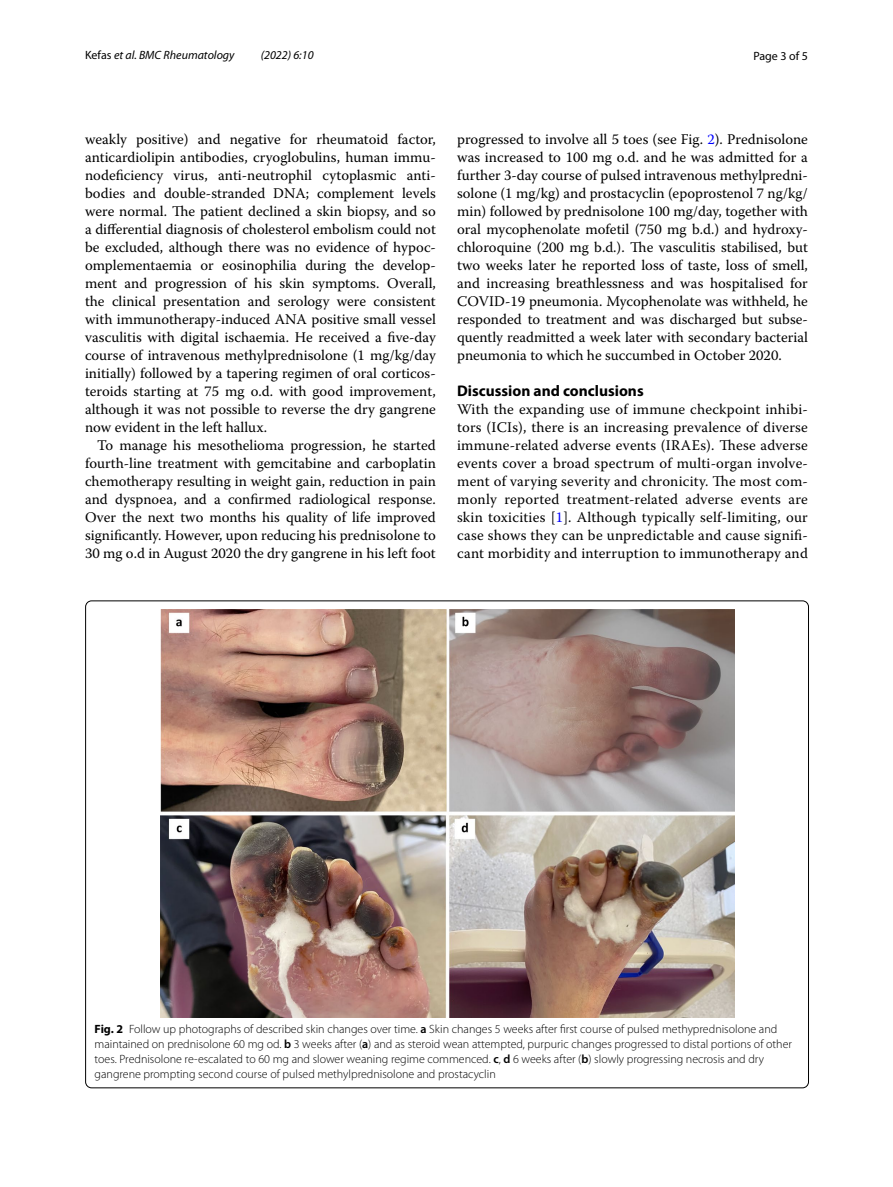
<style>
.page{position:relative;width:893px;height:1187px;background:#fff}
.page>*{position:absolute;margin:0;border:0;box-sizing:border-box;transform-origin:0 0}
.t1{font:700 15.45px "Myriad Pro";color:#000}
.t2{font:14.7px/18px "Warnock Pro";color:#000;text-align:justify}
.t3{font:300 12px/15px "Myriad Pro";color:#000}
.t4{font:italic 12px "Myriad Pro";color:#000}
.t5{font:12px "Myriad Pro";color:#000}
.s1{font-style:normal}
.s2{color:#00f}
.s3{font-weight:700}
.s4{font-weight:600}
</style>
<div class="page">
<img style="left:160px;top:610px;width:574px;height:407px">
<p class="t4" style="left:85px;top:48px;width:151px"><span class="s1">Kefas</span> et al. BMC Rheumatology</p>
<p class="t4" style="left:261px;top:48px;width:54px">(2022) 6:10</p>
<p class="t5" style="left:753px;top:48px;width:56px">Page 3 of 5</p>
<p class="t2" style="left:85px;top:130px;width:352px">weakly positive) and negative for rheumatoid factor, anticardiolipin antibodies, cryoglobulins, human immu&shy;nodeficiency virus, anti-neutrophil cytoplasmic anti&shy;bodies and double-stranded DNA; complement levels were normal. The patient declined a skin biopsy, and so a differential diagnosis of cholesterol embolism could not be excluded, although there was no evidence of hypoc&shy;omplementaemia or eosinophilia during the develop&shy;ment and progression of his skin symptoms. Overall, the clinical presentation and serology were consistent with immunotherapy-induced ANA positive small vessel vasculitis with digital ischaemia. He received a five-day course of intravenous methylprednisolone (1 mg/kg/day initially) followed by a tapering regimen of oral corticos&shy;teroids starting at 75 mg o.d. with good improvement, although it was not possible to reverse the dry gangrene now evident in the left hallux.</p>
<p class="t2" style="left:85px;top:436px;width:352px;text-indent:12px">To manage his mesothelioma progression, he started fourth-line treatment with gemcitabine and carboplatin chemotherapy resulting in weight gain, reduction in pain and dyspnoea, and a confirmed radiological response.<br>Over the next two months his quality of life improved significantly. However, upon reducing his prednisolone to 30 mg o.d in August 2020 the dry gangrene in his left foot</p>
<p class="t2" style="left:457px;top:130px;width:352px">progressed to involve all 5 toes (see Fig. <span class="s2">2</span>). Prednisolone was increased to 100 mg o.d. and he was admitted for a further 3-day course of pulsed intravenous methylpredni&shy;solone (1 mg/kg) and prostacyclin (epoprostenol 7 ng/kg/ min) followed by prednisolone 100 mg/day, together with oral mycophenolate mofetil (750 mg b.d.) and hydroxy&shy;chloroquine (200 mg b.d.). The vasculitis stabilised, but two weeks later he reported loss of taste, loss of smell, and increasing breathlessness and was hospitalised for COVID-19 pneumonia. Mycophenolate was withheld, he responded to treatment and was discharged but subse&shy;quently readmitted a week later with secondary bacterial pneumonia to which he succumbed in October 2020.</p>
<p class="t1" style="left:457px;top:380px;width:188px">Discussion and conclusions</p>
<p class="t2" style="left:457px;top:400px;width:352px">With the expanding use of immune checkpoint inhibi&shy;tors (ICIs), there is an increasing prevalence of diverse immune-related adverse events (IRAEs). These adverse events cover a broad spectrum of multi-organ involve&shy;ment of varying severity and chronicity. The most com&shy;monly reported treatment-related adverse events are skin toxicities [<span class="s2">1</span>]. Although typically self-limiting, our case shows they can be unpredictable and cause signifi&shy;cant morbidity and interruption to immunotherapy and</p>
<p class="t3" style="left:95px;top:1021px;width:699px"><span class="s3">Fig. 2</span> Follow up photographs of described skin changes over time. <span class="s4">a</span> Skin changes 5 weeks after first course of pulsed methyprednisolone and maintained on prednisolone 60 mg od. <span class="s4">b</span> 3 weeks after (<span class="s4">a</span>) and as steroid wean attempted, purpuric changes progressed to distal portions of other toes. Prednisolone re-escalated to 60 mg and slower weaning regime commenced. <span class="s4">c</span>, <span class="s4">d</span> 6 weeks after (<span class="s4">b</span>) slowly progressing necrosis and dry gangrene prompting second course of pulsed methylprednisolone and prostacyclin</p>
</div>
